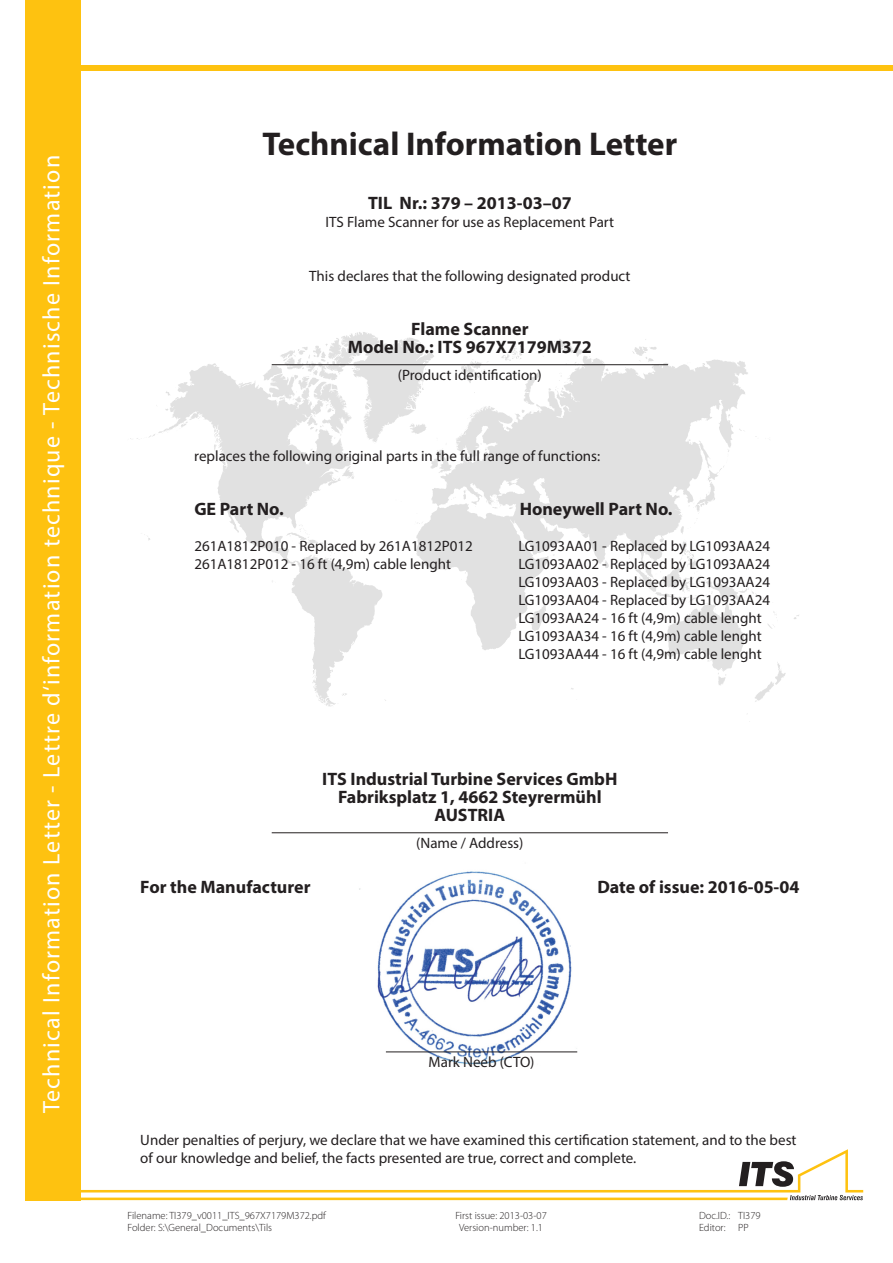
<style>
.page{position:relative;width:893px;height:1263px;background:#fff}
.page>*{position:absolute;margin:0;border:0;box-sizing:border-box;transform-origin:0 0}
.t1{font:700 33px "Myriad Pro";color:#231f20}
.t2{font:24px "Myriad Pro";letter-spacing:.05em;color:#fff}
.t3{font:700 18px/18px "Myriad Pro";color:#231f20;text-align:center}
.t4{font:15px/18px "Myriad Pro";color:#231f20}
.t5{font:300 10.5px "Myriad Pro";color:#231f20}
</style>
<div class="page">
<svg style="left:130px;top:332px;width:669px;height:382px"></svg>
<svg style="left:215px;top:369px;width:485px;height:326px"></svg>
<svg style="left:81px;top:1149px;width:782px;height:51px"></svg>
<div style="left:26px;top:66px;width:867px;height:5px;background:#fec210"></div>
<div style="left:26px;top:0;width:55px;height:1200px;background:#fec210"></div>
<img style="left:359px;top:871px;width:219px;height:194px">
<hr style="left:272px;top:364px;width:396px;height:1px;background:#231f20">
<hr style="left:272px;top:832px;width:396px;height:1px;background:#231f20">
<hr style="left:386px;top:1051px;width:191px;height:1px;background:#231f20">
<h2 class="t2" style="left:37px;top:1113px;width:960px;rotate:-90deg">Technical Information Letter - Lettre d‘information technique - Technische Information</h2>
<h1 class="t1" style="left:262px;top:122px;width:416px">Technical Information Letter</h1>
<p class="t3" style="left:368px;top:193px;width:205px">TIL Nr.: 379 – 2013-03–07</p>
<p class="t4" style="left:326px;top:213px;width:290px">ITS Flame Scanner for use as Replacement Part</p>
<p class="t4" style="left:309px;top:267px;width:323px">This declares that the following designated product</p>
<p class="t3" style="left:348px;top:319px;width:246px">Flame Scanner<br>Model No.: ITS 967X7179M372</p>
<p class="t4" style="left:398px;top:365px;width:146px">(Product identification)</p>
<p class="t4" style="left:194px;top:447px;width:407px">replaces the following original parts in the full range of functions:</p>
<p class="t3" style="left:194px;top:499px;width:91px">GE Part No.</p>
<p class="t3" style="left:520px;top:499px;width:154px">Honeywell Part No.</p>
<p class="t4" style="left:194px;top:537px;width:280px">261A1812P010 - Replaced by 261A1812P012</p>
<p class="t4" style="left:518px;top:537px;width:253px">LG1093AA01 - Replaced by LG1093AA24</p>
<p class="t4" style="left:194px;top:555px;width:258px">261A1812P012 - 16 ft (4,9m) cable lenght</p>
<p class="t4" style="left:518px;top:555px;width:253px">LG1093AA02 - Replaced by LG1093AA24<br>LG1093AA03 - Replaced by LG1093AA24<br>LG1093AA04 - Replaced by LG1093AA24<br>LG1093AA24 - 16 ft (4,9m) cable lenght LG1093AA34 - 16 ft (4,9m) cable lenght LG1093AA44 - 16 ft (4,9m) cable lenght</p>
<p class="t3" style="left:322px;top:769px;width:297px">ITS Industrial Turbine Services GmbH<br>Fabriksplatz 1, 4662 Steyrermühl<br>AUSTRIA</p>
<p class="t4" style="left:416px;top:833px;width:109px">(Name / Address)</p>
<p class="t3" style="left:140px;top:877px;width:172px">For the Manufacturer</p>
<p class="t3" style="left:597px;top:877px;width:204px">Date of issue: 2016-05-04</p>
<p class="t4" style="left:429px;top:1052px;width:107px">Mark Neeb (CTO)</p>
<p class="t4" style="left:140px;top:1131px;width:658px">Under penalties of perjury, we declare that we have examined this certification statement, and to the best of our knowledge and belief, the facts presented are true, correct and complete.</p>
<p class="t5" style="left:128px;top:1209px;width:200px">Filename: TI379_v0011_ITS_967X7179M372.pdf</p>
<p class="t5" style="left:455px;top:1209px;width:93px">First issue: 2013-03-07</p>
<p class="t5" style="left:699px;top:1209px;width:63px">Doc.ID.: TI379</p>
<p class="t5" style="left:128px;top:1221px;width:146px">Folder: S:\General_Documents\Tils</p>
<p class="t5" style="left:459px;top:1221px;width:85px">Version-number: 1.1</p>
<p class="t5" style="left:699px;top:1221px;width:51px">Editor: PP</p>
</div>
